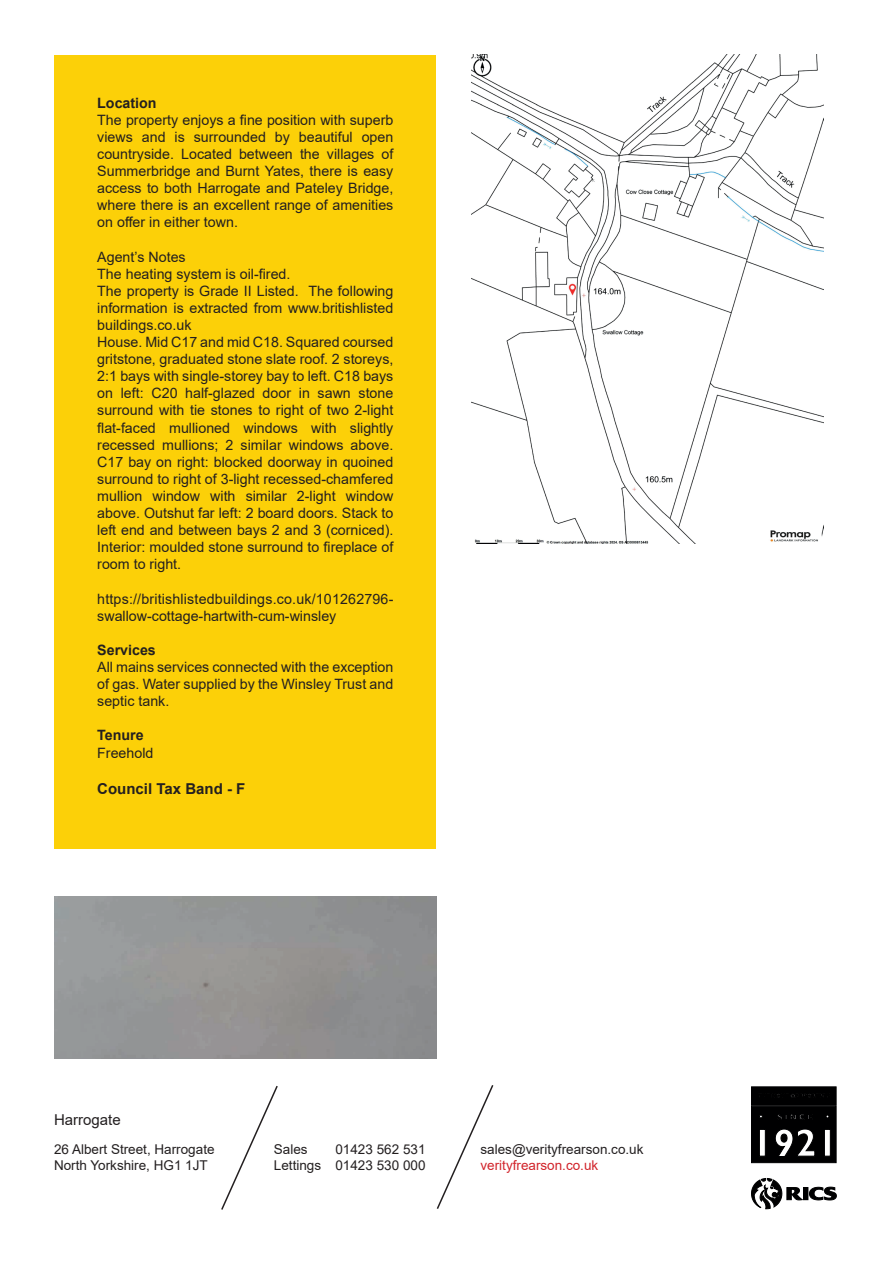
<style>
.page{position:relative;width:893px;height:1263px;background:#fff}
.page>*{position:absolute;margin:0;border:0;box-sizing:border-box;transform-origin:0 0}
.t1{font:700 15px "Arial";color:#231f20}
.t2{font:15px "Arial";color:#231f20}
.t3{font:14.25px/17.1px "Arial";color:#231f20;text-align:justify}
.t4{font:700 14.25px "Arial";color:#231f20}
.t5{font:13.5px/16.2px "Arial";color:#231f20}
.t6{font:13.5px "Arial";color:#d1232a}
</style>
<div class="page">
<div style="left:55px;top:55px;width:381px;height:793px;background:#fcd008"></div>
<img style="left:472px;top:54px;width:352px;height:489px">
<svg style="left:221px;top:1085px;width:57px;height:125px"></svg>
<svg style="left:436px;top:1085px;width:58px;height:124px"></svg>
<svg style="left:751px;top:1086px;width:86px;height:77px;background:#1d1d1e"></svg>
<svg style="left:809px;top:1186px;width:28px;height:15px"></svg>
<div style="left:803px;top:1187px;width:5px;height:13px;background:#000001"></div>
<svg style="left:751px;top:1178px;width:52px;height:31px"></svg>
<p class="t4" style="left:97px;top:93px;width:61px">Location</p>
<p class="t3" style="left:97px;top:111px;width:298px">The property enjoys a fine position with superb views and is surrounded by beautiful open countryside. Located between the villages of Summerbridge and Burnt Yates, there is easy access to both Harrogate and Pateley Bridge, where there is an excellent range of amenities on offer in either town.</p>
<p class="t3" style="left:97px;top:248px;width:298px;text-align:left">Agent’s Notes<br>The heating system is oil-fired.<br>The property is Grade II Listed. The following information is extracted from www.britishlisted buildings.co.uk<br>House. Mid C17 and mid C18. Squared coursed gritstone, graduated stone slate roof. 2 storeys, 2:1 bays with single-storey bay to left. C18 bays on left: C20 half-glazed door in sawn stone surround with tie stones to right of two 2-light flat-faced mullioned windows with slightly recessed mullions; 2 similar windows above.<br>C17 bay on right: blocked doorway in quoined surround to right of 3-light recessed-chamfered mullion window with similar 2-light window above. Outshut far left: 2 board doors. Stack to left end and between bays 2 and 3 (corniced).<br>Interior: moulded stone surround to fireplace of room to right.</p>
<p class="t3" style="left:97px;top:590px;width:298px">https://britishlistedbuildings.co.uk/101262796- swallow-cottage-hartwith-cum-winsley</p>
<p class="t4" style="left:97px;top:640px;width:60px">Services</p>
<p class="t3" style="left:97px;top:658px;width:298px">All mains services connected with the exception of gas. Water supplied by the Winsley Trust and septic tank.</p>
<p class="t4" style="left:97px;top:725px;width:48px">Tenure</p>
<p class="t3" style="left:97px;top:744px;width:58px">Freehold</p>
<p class="t1" style="left:97px;top:778px;width:150px">Council Tax Band - F</p>
<p class="t2" style="left:54px;top:1109px;width:68px">Harrogate</p>
<p class="t5" style="left:54px;top:1141px;width:162px">26 Albert Street, Harrogate<br>North Yorkshire, HG1 1JT</p>
<p class="t5" style="left:274px;top:1141px;width:35px">Sales</p>
<p class="t5" style="left:274px;top:1141px;width:153px;text-align:right">01423 562 531<br>Lettings 01423 530 000</p>
<p class="t5" style="left:480px;top:1141px;width:164px">sales@verityfrearson.co.uk</p>
<p class="t6" style="left:480px;top:1156px;width:119px">verityfrearson.co.uk</p>
</div>
